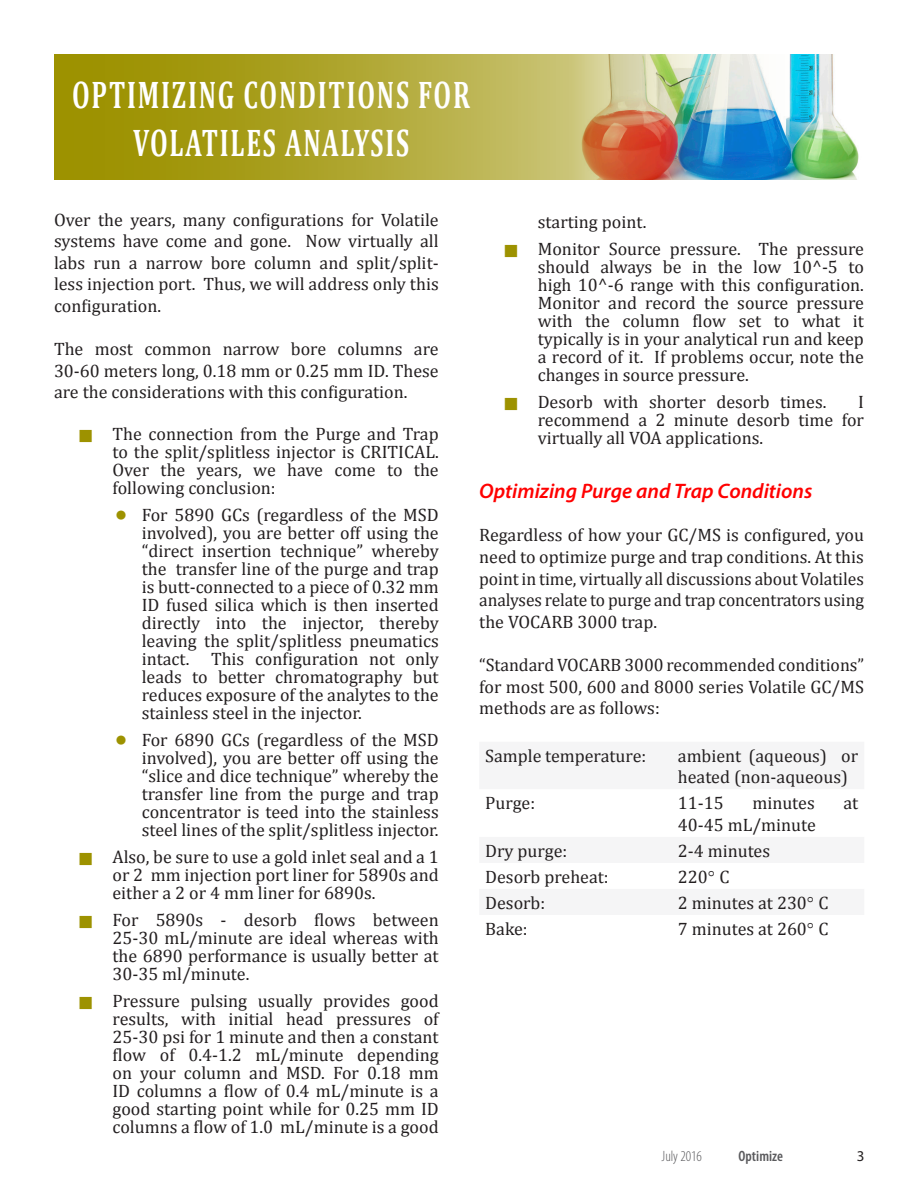
<style>
.page{position:relative;width:918px;height:1188px;background:#fff}
.page>*{position:absolute;margin:0;border:0;box-sizing:border-box;transform-origin:0 0}
.t1{font:700 38.7px "Cambria";letter-spacing:.07em;color:#fff;scale:.66 1}
.Heading_2{font:italic 600 21px "Myriad Pro";color:#f00}
.Body_Text{font:18px/18px "Cambria";color:#231f20;text-align:justify}
.t2{font:300 condensed 15px "Myriad Pro";color:#5a5a5d}
.t3{font:600 condensed 15px "Myriad Pro";color:#5a5a5d}
.t4{font:15px "Myriad Pro";color:#231f20}
.s1{font-family:"Arial";font-size:21px;color:#9d9200}
</style>
<div class="page">
<img style="left:54px;top:54px;width:805px;height:125px">
<p class="t1" style="left:72px;top:68px;width:604px">OPTIMIZING CONDITIONS FOR</p>
<p class="t1" style="left:133px;top:116px;width:420px">VOLATILES ANALYSIS</p>
<p class="Body_Text" style="left:54px;top:209px;width:386px;line-height:21.6px">Over the years, many configurations for Volatile systems have come and gone. Now virtually all labs run a narrow bore column and split/split&shy;less injection port. Thus, we will address only this configuration.</p>
<p class="Body_Text" style="left:54px;top:338px;width:386px;line-height:21.6px">The most common narrow bore columns are 30-60 meters long, 0.18 mm or 0.25 mm ID. These are the considerations with this configuration.</p>
<p class="Body_Text" style="left:112px;top:424px;width:328px">The connection from the Purge and Trap to the split/splitless injector is CRITICAL.<br>Over the years, we have come to the following conclusion:</p>
<p class="Body_Text" style="left:142px;top:505px;width:299px;text-indent:-27px"><span class="s1">●</span> For 5890 GCs (regardless of the MSD involved), you are better off using the “direct insertion technique” whereby the transfer line of the purge and trap is butt-connected to a piece of 0.32 mm ID fused silica which is then inserted directly into the injector, thereby leaving the split/splitless pneumatics intact. This configuration not only leads to better chromatography but reduces exposure of the analytes to the stainless steel in the injector.</p>
<p class="Body_Text" style="left:142px;top:730px;width:299px;text-indent:-27px"><span class="s1">●</span> For 6890 GCs (regardless of the MSD involved), you are better off using the “slice and dice technique” whereby the transfer line from the purge and trap concentrator is teed into the stainless steel lines of the split/splitless injector.</p>
<p class="Body_Text" style="left:112px;top:847px;width:328px">Also, be sure to use a gold inlet seal and a 1 or 2 mm injection port liner for 5890s and either a 2 or 4 mm liner for 6890s.</p>
<p class="Body_Text" style="left:112px;top:910px;width:328px">For 5890s - desorb flows between 25-30 mL/minute are ideal whereas with the 6890 performance is usually better at 30-35 ml/minute.</p>
<p class="Body_Text" style="left:112px;top:991px;width:328px">Pressure pulsing usually provides good results, with initial head pressures of 25-30 psi for 1 minute and then a constant flow of 0.4-1.2 mL/minute depending on your column and MSD. For 0.18 mm ID columns a flow of 0.4 mL/minute is a good starting point while for 0.25 mm ID columns a flow of 1.0 mL/minute is a good</p>
<p class="Body_Text" style="left:538px;top:213px;width:110px">starting point.</p>
<p class="Body_Text" style="left:538px;top:240px;width:328px">Monitor Source pressure. The pressure should always be in the low 10^-5 to high 10^-6 range with this configuration.<br>Monitor and record the source pressure with the column flow set to what it typically is in your analytical run and keep a record of it. If problems occur, note the changes in source pressure.</p>
<p class="Body_Text" style="left:538px;top:393px;width:290px">Desorb with shorter desorb times.</p>
<p class="Body_Text" style="left:538px;top:393px;width:328px;text-indent:320px">I recommend a 2 minute desorb time for virtually all VOA applications.</p>
<p class="Heading_2" style="left:479px;top:478px;width:335px">Optimizing Purge and Trap Conditions</p>
<p class="Body_Text" style="left:479px;top:524px;width:386px;line-height:21.6px">Regardless of how your GC/MS is configured, you need to optimize purge and trap conditions. At this point in time, virtually all discussions about Volatiles analyses relate to purge and trap concentrators using the VOCARB 3000 trap.</p>
<p class="Body_Text" style="left:479px;top:654px;width:386px;line-height:21.6px">“Standard VOCARB 3000 recommended conditions” for most 500, 600 and 8000 series Volatile GC/MS methods are as follows:</p>
<p class="Body_Text" style="left:485px;top:747px;width:163px">Sample temperature:</p>
<p class="Body_Text" style="left:678px;top:745px;width:182px;line-height:21.6px">ambient (aqueous) or heated (non-aqueous)</p>
<p class="Body_Text" style="left:485px;top:794px;width:51px">Purge:</p>
<p class="Body_Text" style="left:678px;top:794px;width:47px">11-15</p>
<p class="Body_Text" style="left:752px;top:794px;width:64px">minutes</p>
<p class="Body_Text" style="left:843px;top:794px;width:16px">at</p>
<p class="Body_Text" style="left:678px;top:816px;width:139px">40-45 mL/minute</p>
<p class="Body_Text" style="left:485px;top:842px;width:84px">Dry purge:</p>
<p class="Body_Text" style="left:678px;top:842px;width:94px">2-4 minutes</p>
<p class="Body_Text" style="left:485px;top:868px;width:125px">Desorb preheat:</p>
<p class="Body_Text" style="left:678px;top:868px;width:53px">220 C</p>
<p class="Body_Text" style="left:485px;top:894px;width:61px">Desorb:</p>
<p class="Body_Text" style="left:678px;top:894px;width:152px">2 minutes at 230 C</p>
<p class="Body_Text" style="left:485px;top:920px;width:44px">Bake:</p>
<p class="Body_Text" style="left:678px;top:920px;width:152px">7 minutes at 260 C</p>
<p class="t2" style="left:662px;top:1148px;width:42px">July 2016</p>
<p class="t3" style="left:739px;top:1148px;width:46px">Optimize</p>
<p class="t4" style="left:857px;top:1147px;width:9px">3</p>
</div>
